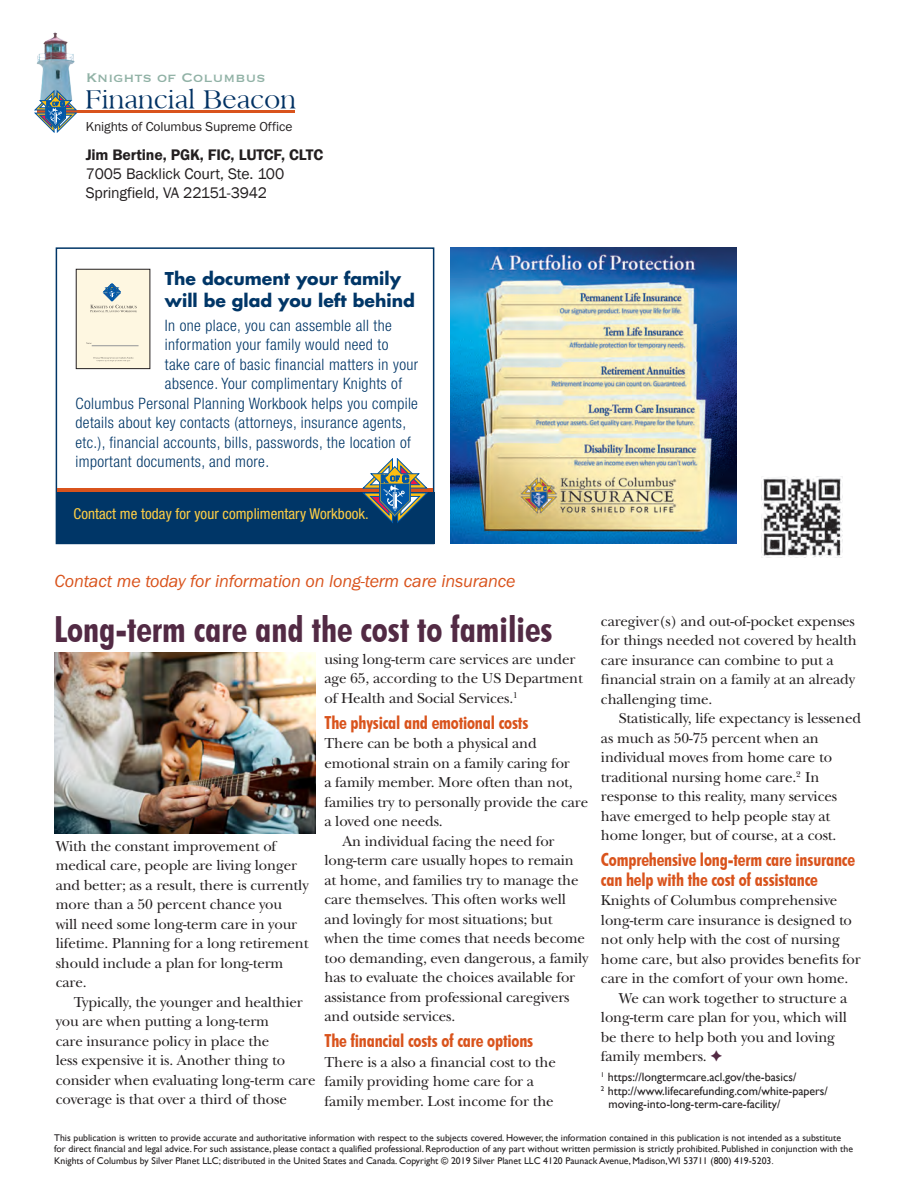
<style>
.page{position:relative;width:918px;height:1188px;background:#fff}
.page>*{position:absolute;margin:0;border:0;box-sizing:border-box;transform-origin:0 0}
.t1{font:700 condensed 36px "Futura BT";color:#522a44}
.t2{font:27.6px "Sanford";letter-spacing:-.01em;color:#003163}
.t3{font:700 condensed 18px/19.5px "Futura BT";letter-spacing:-.01em;color:#d9531c}
.BODY__indented{font:italic 18px "Franklin Gothic Itc T";letter-spacing:-.01em;color:#d9531c}
.t4{font:700 17.25px/22.5px "Futura";color:#003667}
.t5{font:16.5px "Copperplate";color:#91b2a6}
.t6{font:300 condensed 15.75px "Helvetica Neue LT Std";letter-spacing:.025em;color:#003667}
.BODY__indented-2{font:15.75px "Franklin Gothic";letter-spacing:-.01em;color:#231f20}
.BODY__indented-3{font:600 15.75px "Franklin Gothic";letter-spacing:-.01em;color:#231f20}
.t7{font:15px/19.5px "New Baskerville";letter-spacing:-.01em;color:#231f20}
.t8{font:condensed 15px "Helvetica Neue";letter-spacing:.005em;color:#ffcf45}
.BODY__indented-4{font:13.5px "Franklin Gothic Itc T";letter-spacing:-.01em;color:#231f20}
.t9{font:12px "Gill Sans";color:#231f20}
.t10{font:9.75px/11.2px "Gill Sans";color:#231f20}
.s1{font-family:"Franklin Gothic Itc T"}
.s2{color:#522a44}
.s3{font-family:"Baskerville"}
</style>
<div class="page">
<div style="left:56px;top:247px;width:378px;height:297px;border:2px solid #003667"></div>
<img style="left:36px;top:32px;width:39px;height:58px">
<hr style="left:37px;top:110px;width:258px;height:3px;background:#d9531c">
<svg style="left:35px;top:90px;width:42px;height:43px"></svg>
<img style="left:55px;top:653px;width:260px;height:180px">
<img style="left:761px;top:476px;width:81px;height:81px">
<div style="left:76px;top:269px;width:74px;height:100px;background:#fef7e1"></div>
<div style="left:76px;top:269px;width:74px;height:100px;border:1px solid #231f20"></div>
<svg style="left:90px;top:284px;width:47px;height:28px"></svg>
<hr style="left:92px;top:345px;width:47px;height:1px;background:#939598">
<svg style="left:93px;top:357px;width:40px;height:5px"></svg>
<div style="left:56px;top:492px;width:378px;height:51px;background:#003667"></div>
<hr style="left:57px;top:488px;width:376px;height:4px;background:#d9531c">
<svg style="left:362px;top:458px;width:66px;height:65px"></svg>
<img style="left:450px;top:247px;width:286px;height:297px">
<p class="t5" style="left:86px;top:67px;width:181px">Knights of Columbus</p>
<h2 class="t2" style="left:85px;top:82px;width:213px">Financial Beacon</h2>
<p class="BODY__indented-4" style="left:86px;top:119px;width:208px">Knights of Columbus Supreme Office</p>
<p class="BODY__indented-3" style="left:86px;top:146px;width:239px"><span class="s1">Jim Bertine</span>, PGK, FIC, LUTCF, CLTC</p>
<p class="BODY__indented-2" style="left:86px;top:164px;width:200px">7005 Backlick Court, Ste. 100</p>
<p class="BODY__indented-2" style="left:86px;top:183px;width:183px">Springfield, VA 22151-3942</p>
<p class="t4" style="left:165px;top:267px;width:251px">The document your family will be glad you left behind</p>
<p class="t6" style="left:165px;top:316px;width:228px">In one place, you can assemble all the</p>
<p class="t6" style="left:165px;top:335px;width:225px">information your family would need to</p>
<p class="t6" style="left:165px;top:355px;width:255px">take care of basic financial matters in your</p>
<p class="t6" style="left:165px;top:374px;width:239px">absence. Your complimentary Knights of</p>
<p class="t6" style="left:76px;top:394px;width:344px">Columbus Personal Planning Workbook helps you compile</p>
<p class="t6" style="left:76px;top:413px;width:332px">details about key contacts (attorneys, insurance agents,</p>
<p class="t6" style="left:76px;top:433px;width:337px">etc.), financial accounts, bills, passwords, the location of</p>
<p class="t6" style="left:76px;top:452px;width:195px">important documents, and more.</p>
<p class="t8" style="left:74px;top:505px;width:297px">Contact me today for your complimentary Workbook.</p>
<p class="BODY__indented" style="left:55px;top:571px;width:462px">Contact me today for information on long-term care insurance</p>
<p class="t1" style="left:54px;top:608px;width:500px">Long-term care and the cost to families</p>
<p class="t7" style="left:325px;top:649px;width:260px">using long-term care services are under age 65, according to the US Department of Health and Social Services.<sup>1</sup></p>
<p class="t3" style="left:325px;top:712px;width:205px">The physical and emotional costs</p>
<p class="t7" style="left:325px;top:734px;width:214px">There can be both a physical and</p>
<p class="t7" style="left:325px;top:753px;width:247px">emotional strain on a family caring for</p>
<p class="t7" style="left:325px;top:773px;width:250px">a family member. More often than not,</p>
<p class="t7" style="left:325px;top:792px;width:265px">families try to personally provide the care</p>
<p class="t7" style="left:325px;top:812px;width:120px">a loved one needs.</p>
<p class="t7" style="left:343px;top:831px;width:214px">An individual facing the need for</p>
<p class="t7" style="left:325px;top:851px;width:251px">long-term care usually hopes to remain</p>
<p class="t7" style="left:325px;top:870px;width:256px">at home, and families try to manage the</p>
<p class="t7" style="left:325px;top:890px;width:243px">care themselves. This often works well</p>
<p class="t7" style="left:325px;top:909px;width:229px">and lovingly for most situations; but</p>
<p class="t7" style="left:325px;top:929px;width:262px">when the time comes that needs become</p>
<p class="t7" style="left:325px;top:948px;width:265px">too demanding, even dangerous, a family</p>
<p class="t7" style="left:325px;top:968px;width:252px">has to evaluate the choices available for</p>
<p class="t7" style="left:325px;top:987px;width:247px">assistance from professional caregivers</p>
<p class="t7" style="left:325px;top:1007px;width:132px">and outside services.</p>
<p class="t3" style="left:325px;top:1031px;width:210px">The financial costs of care options</p>
<p class="t7" style="left:325px;top:1052px;width:233px">There is a also a financial cost to the family providing home care for a family member. Lost income for the</p>
<p class="t7" style="left:56px;top:836px;width:222px">With the constant improvement of</p>
<p class="t7" style="left:56px;top:856px;width:243px">medical care, people are living longer</p>
<p class="t7" style="left:56px;top:875px;width:254px">and better; as a result, there is currently</p>
<p class="t7" style="left:56px;top:895px;width:228px">more than a 50 percent chance you</p>
<p class="t7" style="left:56px;top:914px;width:243px">will need some long-term care in your</p>
<p class="t7" style="left:56px;top:934px;width:254px">lifetime. Planning for a long retirement</p>
<p class="t7" style="left:56px;top:953px;width:229px">should include a plan for long-term</p>
<p class="t7" style="left:56px;top:973px;width:32px">care.</p>
<p class="t7" style="left:74px;top:992px;width:231px">Typically, the younger and healthier</p>
<p class="t7" style="left:56px;top:1012px;width:215px">you are when putting a long-term</p>
<p class="t7" style="left:56px;top:1031px;width:215px">care insurance policy in place the</p>
<p class="t7" style="left:56px;top:1051px;width:231px">less expensive it is. Another thing to</p>
<p class="t7" style="left:56px;top:1070px;width:261px">consider when evaluating long-term care</p>
<p class="t7" style="left:56px;top:1090px;width:233px">coverage is that over a third of those</p>
<p class="t7" style="left:601px;top:611px;width:256px">caregiver(s) and out-of-pocket expenses</p>
<p class="t7" style="left:601px;top:631px;width:257px">for things needed not covered by health</p>
<p class="t7" style="left:601px;top:650px;width:234px">care insurance can combine to put a</p>
<p class="t7" style="left:601px;top:670px;width:256px">financial strain on a family at an already</p>
<p class="t7" style="left:601px;top:689px;width:113px">challenging time.</p>
<p class="t7" style="left:619px;top:709px;width:244px">Statistically, life expectancy is lessened</p>
<p class="t7" style="left:601px;top:728px;width:219px">as much as 50-75 percent when an</p>
<p class="t7" style="left:601px;top:748px;width:233px">individual moves from home care to</p>
<p class="t7" style="left:601px;top:767px;width:220px">traditional nursing home care.<sup>2</sup> In</p>
<p class="t7" style="left:601px;top:787px;width:238px">response to this reality, many services</p>
<p class="t7" style="left:601px;top:806px;width:231px">have emerged to help people stay at</p>
<p class="t7" style="left:601px;top:826px;width:237px">home longer, but of course, at a cost.</p>
<p class="t3" style="left:601px;top:850px;width:256px">Comprehensive long-term care insurance can help with the cost of assistance</p>
<p class="t7" style="left:601px;top:891px;width:238px">Knights of Columbus comprehensive</p>
<p class="t7" style="left:601px;top:910px;width:253px">long-term care insurance is designed to</p>
<p class="t7" style="left:601px;top:930px;width:240px">not only help with the cost of nursing</p>
<p class="t7" style="left:601px;top:949px;width:261px">home care, but also provides benefits for</p>
<p class="t7" style="left:601px;top:969px;width:249px">care in the comfort of your own home.</p>
<p class="t7" style="left:619px;top:988px;width:230px">We can work together to structure a</p>
<p class="t7" style="left:601px;top:1008px;width:247px">long-term care plan for you, which will</p>
<p class="t7" style="left:601px;top:1027px;width:236px">be there to help both you and loving</p>
<p class="t7" style="left:601px;top:1047px;width:123px">family members. <span class="s2">✦</span></p>
<p class="t9" style="left:601px;top:1070px;width:197px"><sup>1</sup> https://longtermcare.acl.gov/the-basics/</p>
<p class="t9" style="left:601px;top:1084px;width:228px"><sup>2</sup> http://www.lifecarefunding.com/white-papers/</p>
<p class="t9" style="left:609px;top:1097px;width:174px">moving-into-long-term-care-facility/</p>
<p class="t10" style="left:54px;top:1132px;width:800px">This publication is written to provide accurate and authoritative information with respect to the subjects covered. However, the information contained in this publication is not intended as a substitute for direct financial and legal advice. For such assistance, please contact a qualified professional. Reproduction of any part without written permission is strictly prohibited. Published in conjunction with the<br>Knights of Columbus by Silver Planet LLC; distributed in the United States and Canada. Copyright © 2019 Silver Planet LLC 4120 Paunack Avenue, Madison,WI 53711 (800) 419-5203<span class="s3">.</span></p>
</div>
